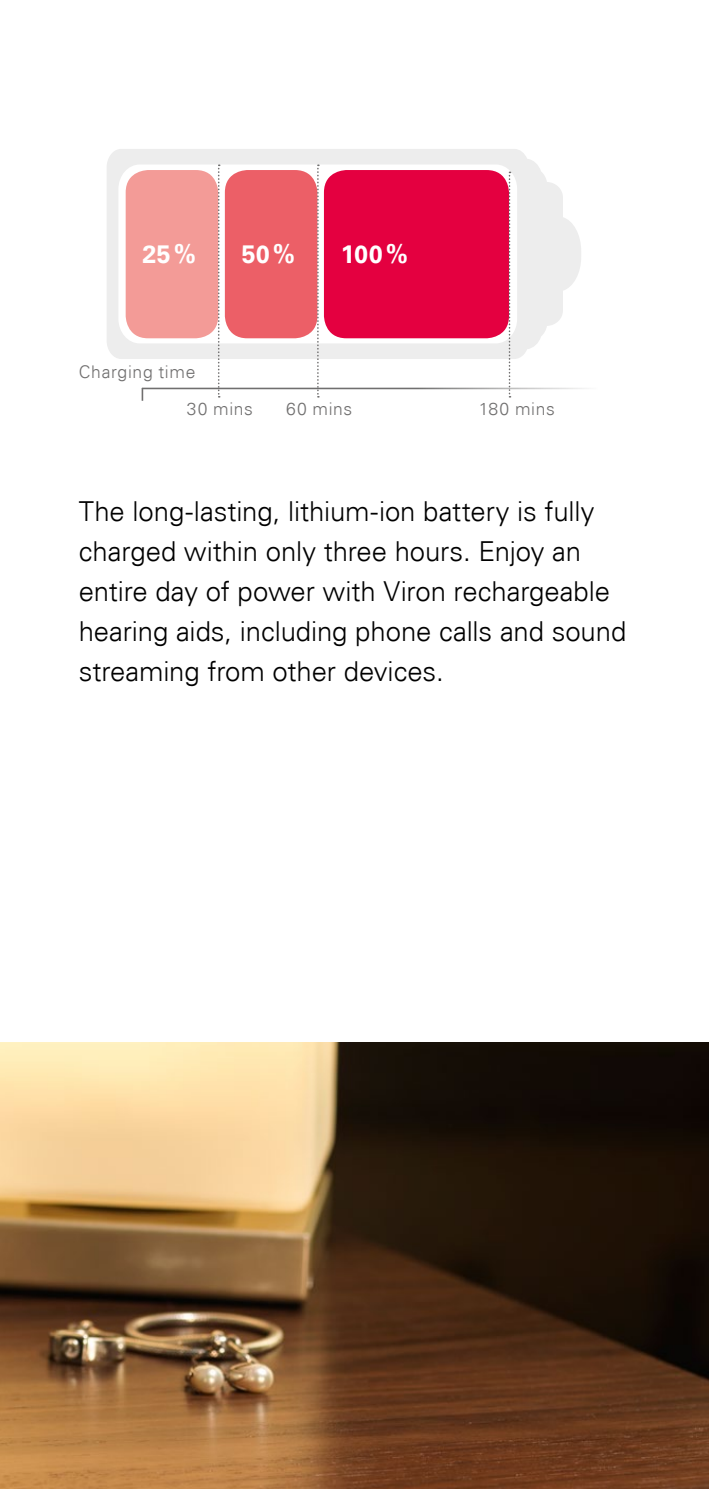
<style>
.page{position:relative;width:709px;height:1489px;background:#fff}
.page>*{position:absolute;margin:0;border:0;box-sizing:border-box;transform-origin:0 0}
.t1{font:300 27.5px/40px "Univers Com 45";letter-spacing:-.005em;color:#000}
.t2{font:700 25px "Univers Com 65";letter-spacing:.015em;color:#fff}
.t3{font:300 17.5px/37.2px "Univers Com 45";letter-spacing:.035em;color:#706f6f}
</style>
<div class="page">
<img style="left:0;top:1042px;width:709px;height:446px">
<svg style="left:107px;top:149px;width:474px;height:210px;fill:#ededed"></svg>
<div style="left:324px;top:170px;width:185px;height:168px;background:#e40040;border-radius:22px"></div>
<div style="left:225px;top:170px;width:92px;height:168px;background:#ec5f67;border-radius:22px"></div>
<div style="left:126px;top:170px;width:92px;height:168px;background:#f39b97;border-radius:22px"></div>
<svg style="left:218px;top:164px;width:2px;height:233px"></svg>
<svg style="left:317px;top:164px;width:2px;height:233px"></svg>
<svg style="left:508px;top:171px;width:2px;height:226px"></svg>
<hr style="left:142px;top:387px;width:455px;height:2px;background:#fff">
<svg style="left:142px;top:388px;width:1px;height:13px"></svg>
<p class="t2" style="left:142px;top:239px;width:55px">25%</p>
<p class="t2" style="left:242px;top:239px;width:55px">50%</p>
<p class="t2" style="left:341px;top:239px;width:69px">100%</p>
<p class="t3" style="left:187px;top:353px;width:68px;text-indent:-108px">Charging time<br>30 mins</p>
<p class="t3" style="left:286px;top:390px;width:68px">60 mins</p>
<p class="t3" style="left:478px;top:390px;width:78px">180 mins</p>
<p class="t1" style="left:79px;top:491px;width:549px">The long-lasting, lithium-ion battery is fully charged within only three hours. Enjoy an entire day of power with Viron rechargeable hearing aids, including phone calls and sound streaming from other devices.</p>
</div>
